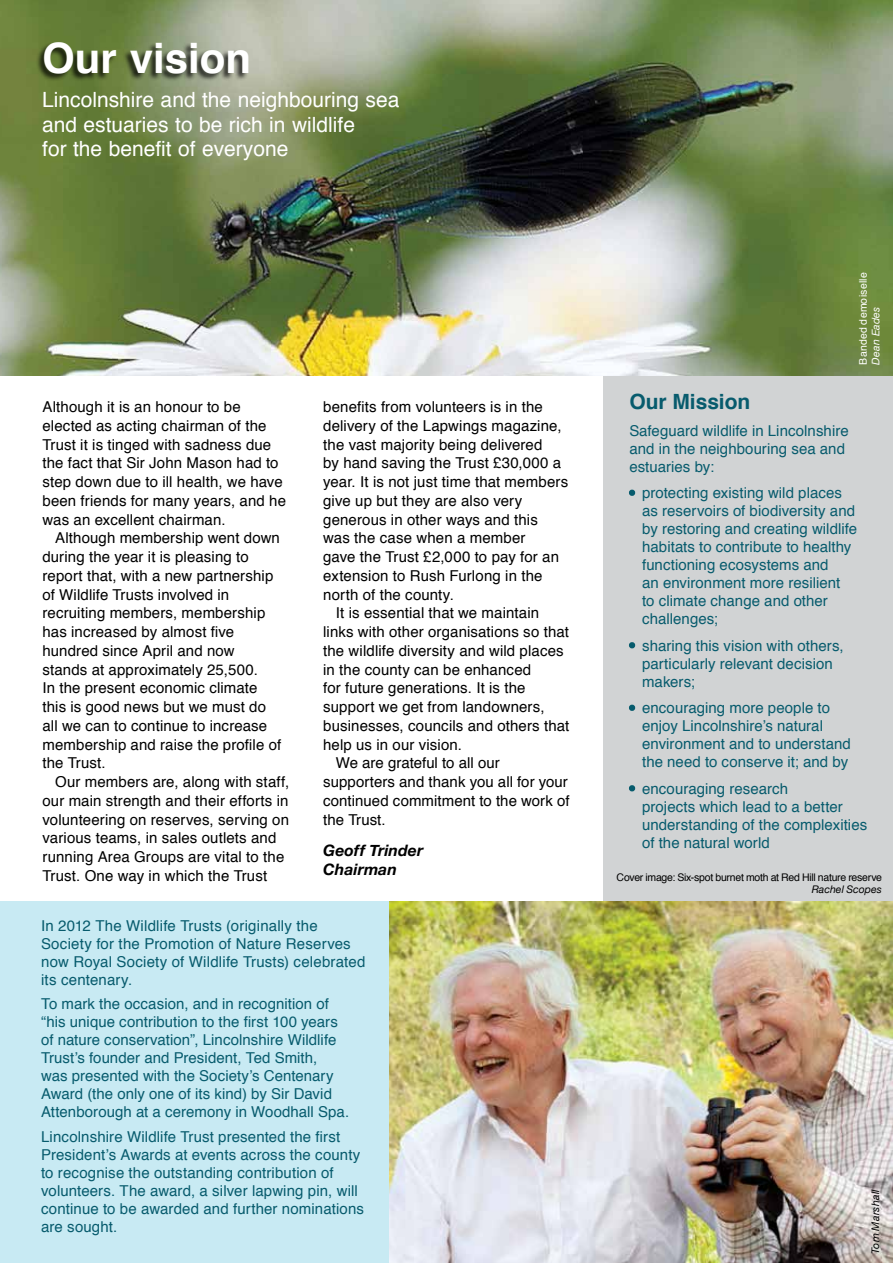
<style>
.page{position:relative;width:893px;height:1263px;background:#fff}
.page>*{position:absolute;margin:0;border:0;box-sizing:border-box;transform-origin:0 0}
.t1{font:700 42px "Helvetica";color:#fff}
.t2{font:21px/24.6px "Helvetica";color:#fff}
.t3{font:700 21px "Helvetica";letter-spacing:-.005em;color:#075b6d}
.t4{font:italic 700 15.75px/18.8px "Helvetica Neue";letter-spacing:.005em;color:#000}
.t5{font:15px/18.8px "Helvetica";letter-spacing:.01em;color:#000}
.t6{font:15px/18px "Helvetica";letter-spacing:.005em;color:#075b6d}
.t7{font:10.5px "Helvetica";letter-spacing:-.025em;color:#000}
.t8{font:italic 10.5px "Helvetica Neue";letter-spacing:.005em;color:#000}
.t9{font:10.5px "Helvetica";letter-spacing:.02em;color:#fff}
.t10{font:italic 10.5px "Helvetica Neue";letter-spacing:.025em;color:#fff}
</style>
<div class="page">
<div style="left:604px;top:325px;width:289px;height:626px;background:#d1d3d4"></div>
<img style="left:0;top:0;width:893px;height:375px">
<div style="left:35px;top:42px;width:214px;height:40px;background:#000;opacity:.75"></div>
<div style="left:0;top:901px;width:890px;height:362px;background:#c8eaf3"></div>
<svg style="left:629px;top:489px;width:7px;height:7px"></svg>
<svg style="left:629px;top:642px;width:7px;height:7px"></svg>
<svg style="left:629px;top:704px;width:7px;height:7px"></svg>
<svg style="left:629px;top:785px;width:7px;height:7px"></svg>
<img style="left:390px;top:901px;width:503px;height:362px">
<h1 class="t1" style="left:42px;top:24px;width:210px">Our vision</h1>
<h2 class="t2" style="left:42px;top:88px;width:359px">Lincolnshire and the neighbouring sea and estuaries to be rich in wildlife<br>for the benefit of everyone</h2>
<p class="t5" style="left:43px;top:398px;width:245px">Although it is an honour to be elected as acting chairman of the<br>Trust it is tinged with sadness due the fact that Sir John Mason had to step down due to ill health, we have been friends for many years, and he was an excellent chairman.</p>
<p class="t5" style="left:43px;top:529px;width:240px;text-indent:13px">Although membership went down during the year it is pleasing to report that, with a new partnership of Wildlife Trusts involved in recruiting members, membership has increased by almost five hundred since April and now stands at approximately 25,500.<br>In the present economic climate this is good news but we must do all we can to continue to increase membership and raise the profile of the Trust.</p>
<p class="t5" style="left:43px;top:773px;width:248px;text-indent:13px">Our members are, along with staff, our main strength and their efforts in volunteering on reserves, serving on various teams, in sales outlets and running Area Groups are vital to the Trust. One way in which the Trust</p>
<p class="t5" style="left:323px;top:398px;width:221px">benefits from volunteers is in the</p>
<p class="t5" style="left:323px;top:417px;width:240px">delivery of the Lapwings magazine,</p>
<p class="t5" style="left:323px;top:435px;width:221px">the vast majority being delivered</p>
<p class="t5" style="left:323px;top:454px;width:240px">by hand saving the Trust £30,000 a</p>
<p class="t5" style="left:323px;top:473px;width:247px">year. It is not just time that members</p>
<p class="t5" style="left:323px;top:492px;width:201px">give up but they are also very</p>
<p class="t5" style="left:323px;top:510px;width:216px">generous in other ways and this</p>
<p class="t5" style="left:323px;top:529px;width:204px">was the case when a member</p>
<p class="t5" style="left:323px;top:548px;width:237px">gave the Trust £2,000 to pay for an</p>
<p class="t5" style="left:323px;top:567px;width:221px">extension to Rush Furlong in the</p>
<p class="t5" style="left:323px;top:585px;width:132px">north of the county.</p>
<p class="t5" style="left:336px;top:604px;width:205px">It is essential that we maintain</p>
<p class="t5" style="left:323px;top:623px;width:247px">links with other organisations so that</p>
<p class="t5" style="left:323px;top:642px;width:242px">the wildlife diversity and wild places</p>
<p class="t5" style="left:323px;top:660px;width:210px">in the county can be enhanced</p>
<p class="t5" style="left:323px;top:679px;width:204px">for future generations. It is the</p>
<p class="t5" style="left:323px;top:698px;width:223px">support we get from landowners,</p>
<p class="t5" style="left:323px;top:717px;width:248px">businesses, councils and others that</p>
<p class="t5" style="left:323px;top:735px;width:140px">help us in our vision.</p>
<p class="t5" style="left:336px;top:754px;width:165px">We are grateful to all our</p>
<p class="t5" style="left:323px;top:773px;width:246px">supporters and thank you all for your</p>
<p class="t5" style="left:323px;top:792px;width:248px">continued commitment to the work of</p>
<p class="t5" style="left:323px;top:810px;width:64px">the Trust.</p>
<p class="t4" style="left:323px;top:841px;width:102px">Geoff Trinder<br>Chairman</p>
<p class="t6" style="left:41px;top:917px;width:326px">In 2012 The Wildlife Trusts (originally the Society for the Promotion of Nature Reserves now Royal Society of Wildlife Trusts) celebrated its centenary.</p>
<p class="t6" style="left:41px;top:995px;width:310px">To mark the occasion, and in recognition of “his unique contribution to the first 100 years of nature conservation”, Lincolnshire Wildlife Trust’s founder and President, Ted Smith,<br>was presented with the Society’s Centenary Award (the only one of its kind) by Sir David Attenborough at a ceremony in Woodhall Spa.</p>
<p class="t6" style="left:41px;top:1128px;width:324px">Lincolnshire Wildlife Trust presented the first President’s Awards at events across the county to recognise the outstanding contribution of volunteers. The award, a silver lapwing pin, will continue to be awarded and further nominations are sought.</p>
<p class="t9" style="left:855px;top:365px;width:94px;rotate:-90deg">Banded demoiselle</p>
<p class="t10" style="left:868px;top:365px;width:59px;rotate:-90deg">Dean Eades</p>
<h2 class="t3" style="left:629px;top:385px;width:122px">Our Mission</h2>
<p class="t6" style="left:629px;top:422px;width:221px">Safeguard wildlife in Lincolnshire and in the neighbouring sea and estuaries by:</p>
<p class="t6" style="left:642px;top:484px;width:217px;text-indent:-13px">• protecting existing wild places as reservoirs of biodiversity and by restoring and creating wildlife habitats to contribute to healthy functioning ecosystems and<br>an environment more resilient<br>to climate change and other challenges;</p>
<p class="t6" style="left:642px;top:637px;width:203px;text-indent:-13px">• sharing this vision with others, particularly relevant decision makers;</p>
<p class="t6" style="left:642px;top:699px;width:210px;text-indent:-13px">• encouraging more people to enjoy Lincolnshire’s natural environment and to understand the need to conserve it; and by</p>
<p class="t6" style="left:642px;top:780px;width:227px;text-indent:-13px">• encouraging research<br>projects which lead to a better understanding of the complexities of the natural world</p>
<p class="t7" style="left:617px;top:870px;width:267px">Cover image: Six-spot burnet moth at Red Hill nature reserve</p>
<p class="t8" style="left:812px;top:882px;width:72px">Rachel Scopes</p>
<p class="t8" style="left:868px;top:1254px;width:66px;rotate:-90deg">Tom Marshall</p>
</div>
